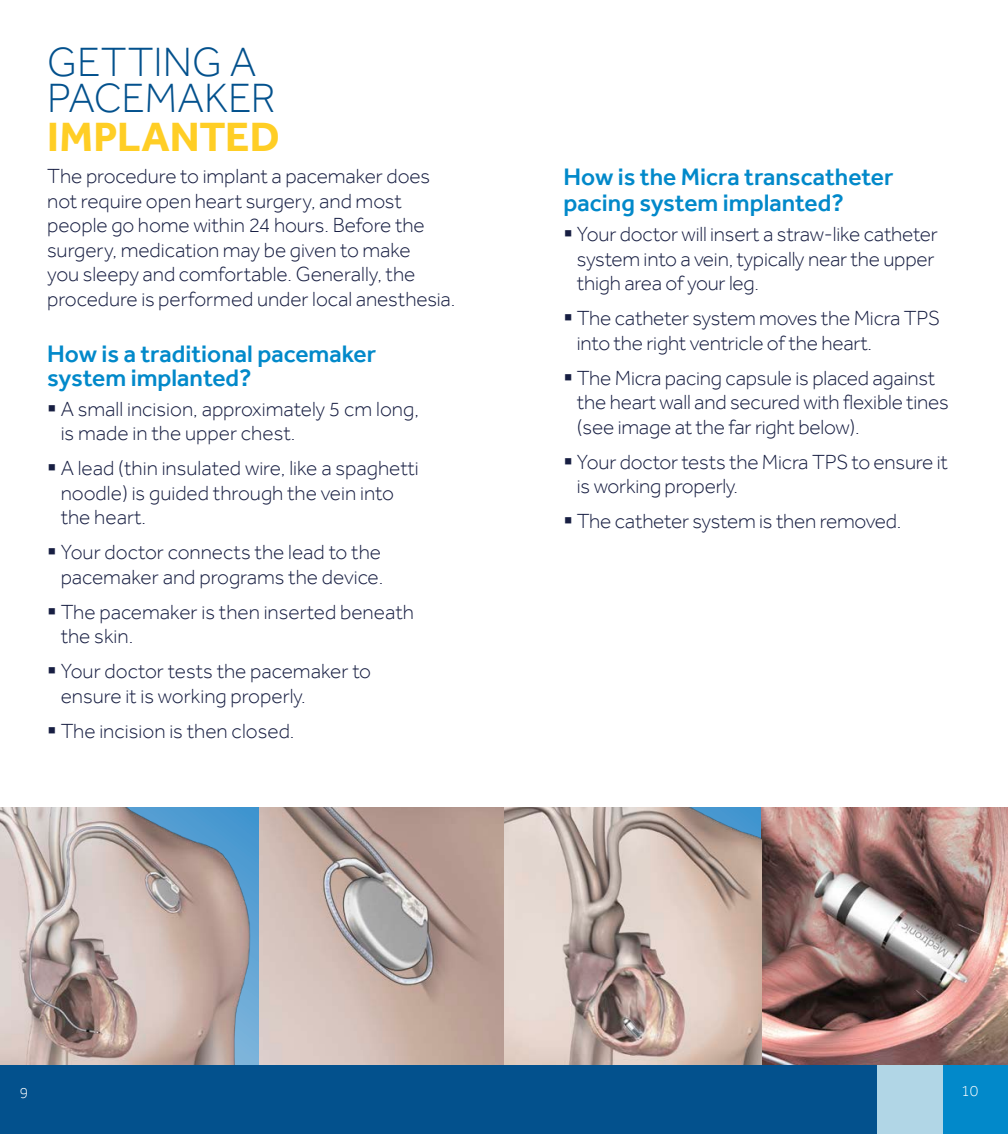
<style>
.page{position:relative;width:1008px;height:1134px;background:#fff}
.page>*{position:absolute;margin:0;border:0;box-sizing:border-box;transform-origin:0 0}
.t1{font:300 42px/36.8px "Effra";letter-spacing:-.005em;color:#03518d}
.t2{font:700 42px "Effra";letter-spacing:.005em;color:#ffce25}
.t3{font:500 24.5px/24.5px "Effra";color:#0289ca}
.t4{font:300 21px/24.5px "Effra";letter-spacing:-.01em;color:#171e42}
.t5{font:300 15.75px "Effra";color:#fff}
</style>
<div class="page">
<img style="left:0;top:807px;width:1008px;height:259px">
<svg style="left:504px;top:808px;width:257px;height:258px;background:#c5b5ae"></svg>
<div style="left:0;top:1066px;width:1008px;height:68px;background:#03518d"></div>
<div style="left:942px;top:1066px;width:66px;height:68px;background:#0289ca"></div>
<div style="left:877px;top:1066px;width:65px;height:68px;background:#b1d6e6"></div>
<h1 class="t1" style="left:47px;top:43px;width:230px">GETTING A<br>PACEMAKER</h1>
<h1 class="t2" style="left:47px;top:111px;width:234px">IMPLANTED</h1>
<p class="t4" style="left:47px;top:164px;width:410px">The procedure to implant a pacemaker does not require open heart surgery, and most people go home within 24 hours. Before the surgery, medication may be given to make<br>you sleepy and comfortable. Generally, the procedure is performed under local anesthesia.</p>
<p class="t3" style="left:47px;top:341px;width:330px">How is a traditional pacemaker system implanted?</p>
<p class="t4" style="left:61px;top:397px;width:360px;text-indent:-13px">▪ A small incision, approximately 5 cm long, is made in the upper chest.</p>
<p class="t4" style="left:61px;top:456px;width:360px;text-indent:-13px">▪ A lead (thin insulated wire, like a spaghetti noodle) is guided through the vein into the heart.</p>
<p class="t4" style="left:47px;top:540px;width:338px;text-align:right">▪ Your doctor connects the lead to the pacemaker and programs the device.</p>
<p class="t4" style="left:61px;top:600px;width:355px;text-indent:-13px">▪ The pacemaker is then inserted beneath the skin.</p>
<p class="t4" style="left:61px;top:659px;width:312px;text-indent:-13px">▪ Your doctor tests the pacemaker to ensure it is working properly.</p>
<p class="t4" style="left:47px;top:719px;width:249px">▪ The incision is then closed.</p>
<p class="t3" style="left:564px;top:164px;width:332px;line-height:26.2px">How is the Micra transcatheter pacing system implanted?</p>
<p class="t4" style="left:577px;top:222px;width:363px;text-indent:-13px">▪ Your doctor will insert a straw-like catheter system into a vein, typically near the upper thigh area of your leg.</p>
<p class="t4" style="left:577px;top:306px;width:365px;text-indent:-13px">▪ The catheter system moves the Micra TPS into the right ventricle of the heart.</p>
<p class="t4" style="left:577px;top:365px;width:374px;text-indent:-13px">▪ The Micra pacing capsule is placed against the heart wall and secured with flexible tines (see image at the far right below).</p>
<p class="t4" style="left:577px;top:449px;width:373px;text-indent:-13px">▪ Your doctor tests the Micra TPS to ensure it is working properly.</p>
<p class="t4" style="left:564px;top:509px;width:339px">▪ The catheter system is then removed.</p>
<p class="t5" style="left:20px;top:1084px;width:10px">9</p>
<p class="t5" style="left:961px;top:1082px;width:19px">10</p>
</div>
